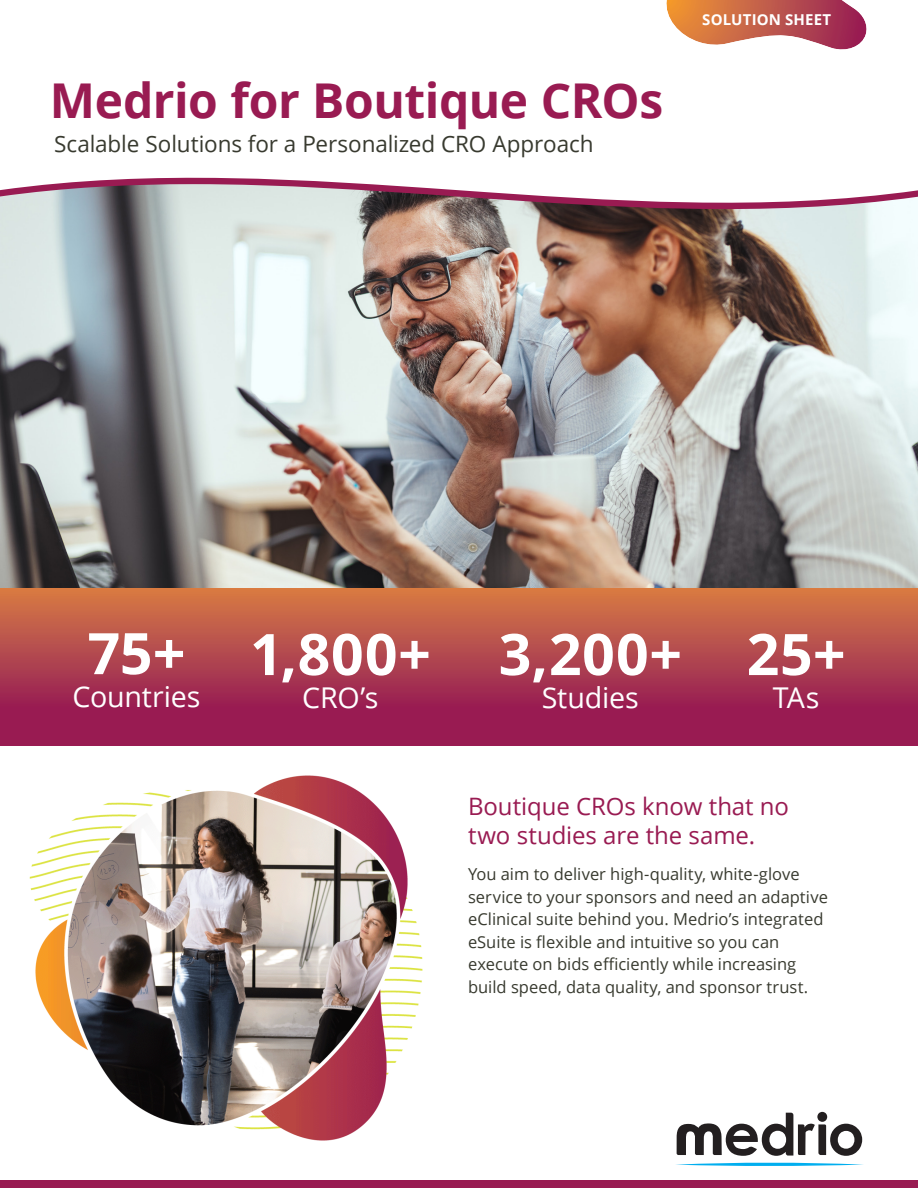
<style>
.page{position:relative;width:918px;height:1188px;background:#fff}
.page>*{position:absolute;margin:0;border:0;box-sizing:border-box;transform-origin:0 0}
.t1{font:700 57.3px "Open Sans";letter-spacing:.01em;color:#fff}
.t2{font:700 48px "Open Sans";letter-spacing:-.01em;color:#991b52}
.t3{font:28.65px "Open Sans";letter-spacing:-.005em;color:#fff}
.t4{font:24px/28.8px "Open Sans";letter-spacing:-.005em;color:#991b52}
.t5{font:22.5px "Open Sans";letter-spacing:-.005em;color:#383a2f}
.t6{font:16.5px/22.5px "Open Sans";color:#383a2f}
.t7{font:700 15px "Open Sans";letter-spacing:.015em;color:#fff}
</style>
<div class="page">
<img style="left:25px;top:775px;width:413px;height:406px">
<img style="left:0;top:184px;width:918px;height:404px">
<svg style="left:666px;top:0;width:201px;height:50px"></svg>
<svg style="left:677px;top:1112px;width:185px;height:44px"></svg>
<svg style="left:676px;top:1162px;width:187px;height:4px"></svg>
<div style="left:0;top:588px;width:918px;height:157px;background:linear-gradient(to bottom,#d37846,#8c0a56)"></div>
<div style="left:0;top:1181px;width:918px;height:7px;background:#991b52"></div>
<h2 class="t2" style="left:50px;top:81px;width:615px">Medrio for Boutique CROs</h2>
<h3 class="t5" style="left:54px;top:135px;width:541px">Scalable Solutions for a Personalized CRO Approach</h3>
<p class="t7" style="left:702px;top:13px;width:130px">SOLUTION SHEET</p>
<h1 class="t1" style="left:88px;top:630px;width:99px">75+</h1>
<h3 class="t3" style="left:72px;top:685px;width:130px">Countries</h3>
<h1 class="t1" style="left:250px;top:631px;width:182px">1,800+</h1>
<h3 class="t3" style="left:302px;top:686px;width:78px">CRO’s</h3>
<h1 class="t1" style="left:499px;top:631px;width:185px">3,200+</h1>
<h3 class="t3" style="left:542px;top:686px;width:98px">Studies</h3>
<h1 class="t1" style="left:747px;top:631px;width:100px">25+</h1>
<h3 class="t3" style="left:773px;top:686px;width:48px">TAs</h3>
<h3 class="t4" style="left:468px;top:795px;width:323px">Boutique CROs know that no two studies are the same.</h3>
<p class="t6" style="left:468px;top:864px;width:361px">You aim to deliver high-quality, white-glove service to your sponsors and need an adaptive eClinical suite behind you. Medrio’s integrated eSuite is flexible and intuitive so you can execute on bids efficiently while increasing build speed, data quality, and sponsor trust.</p>
</div>
